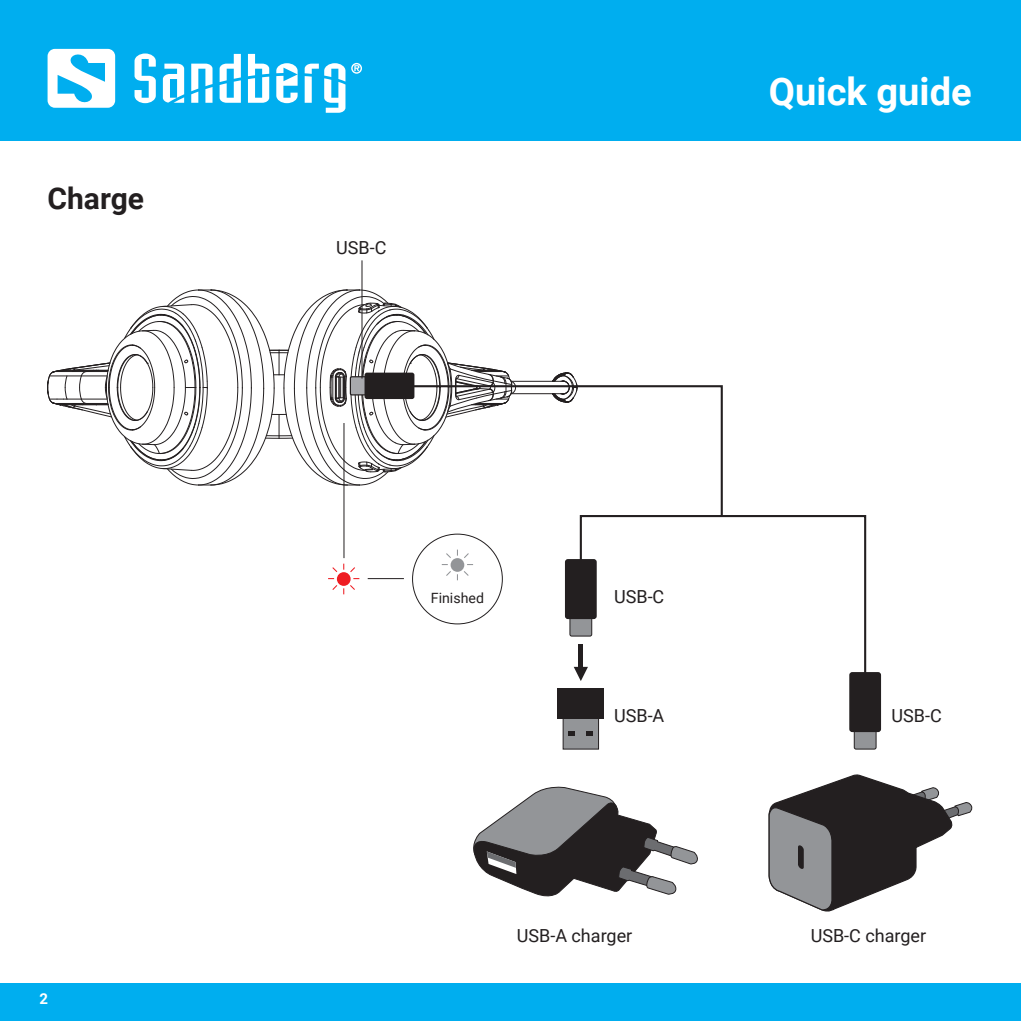
<style>
.page{position:relative;width:1021px;height:1021px;background:#fff}
.page>*{position:absolute;margin:0;border:0;box-sizing:border-box;transform-origin:0 0}
.t1{font:700 38.1px "Roboto";color:#fff}
.t2{font:700 30px "Roboto";color:#231f20}
.t3{font:18px "Roboto";color:#231f20}
.t4{font:700 15px "Roboto";color:#fff}
.t5{font:14.1px "Roboto";color:#231f20}
</style>
<div class="page">
<div style="left:0;top:983px;width:1020px;height:37px;background:#00aeef"></div>
<div style="left:0;top:0;width:1020px;height:141px;background:#00aeef"></div>
<svg style="left:134px;top:53px;width:22px;height:50px"></svg>
<svg style="left:163px;top:64px;width:21px;height:39px"></svg>
<svg style="left:191px;top:64px;width:21px;height:39px"></svg>
<svg style="left:219px;top:54px;width:22px;height:49px"></svg>
<svg style="left:248px;top:54px;width:21px;height:49px"></svg>
<svg style="left:305px;top:63px;width:40px;height:50px"></svg>
<svg style="left:276px;top:63px;width:21px;height:40px"></svg>
<svg style="left:48px;top:49px;width:67px;height:59px"></svg>
<svg style="left:351px;top:63px;width:11px;height:11px"></svg>
<hr style="left:511px;top:381px;width:53px;height:1px;background:#231f20">
<svg style="left:551px;top:372px;width:26px;height:12px"></svg>
<svg style="left:47px;top:289px;width:469px;height:197px"></svg>
<svg style="left:380px;top:384px;width:343px;height:130px"></svg>
<div style="left:350px;top:377px;width:23px;height:18px;background:#a8a9ad"></div>
<div style="left:350px;top:376px;width:24px;height:19px;border:1px solid #231f20"></div>
<div style="left:365px;top:373px;width:48px;height:25px;background:#231f20"></div>
<div style="left:364px;top:372px;width:50px;height:27px;border:2px solid #231f20"></div>
<hr style="left:361px;top:261px;width:1px;height:117px;background:#231f20">
<svg style="left:328px;top:563px;width:31px;height:31px"></svg>
<svg style="left:442px;top:549px;width:31px;height:31px"></svg>
<hr style="left:343px;top:423px;width:1px;height:135px;background:#231f20">
<hr style="left:368px;top:578px;width:36px;height:1px;background:#231f20">
<svg style="left:473px;top:786px;width:225px;height:111px"></svg>
<svg style="left:768px;top:774px;width:205px;height:138px"></svg>
<div style="left:854px;top:721px;width:22px;height:28px;background:#939598;border-radius:2px"></div>
<div style="left:853px;top:721px;width:23px;height:28px;border:1px solid #231f20;border-radius:2px"></div>
<div style="left:850px;top:673px;width:29px;height:58px;background:#231f20;border-radius:2px"></div>
<div style="left:849px;top:672px;width:32px;height:60px;border:2px solid #231f20;border-radius:2px"></div>
<div style="left:570px;top:608px;width:21px;height:28px;background:#939598;border-radius:2px"></div>
<div style="left:569px;top:608px;width:23px;height:28px;border:1px solid #231f20;border-radius:2px"></div>
<div style="left:566px;top:560px;width:29px;height:58px;background:#231f20;border-radius:2px"></div>
<div style="left:565px;top:559px;width:31px;height:60px;border:2px solid #231f20;border-radius:2px"></div>
<svg style="left:578px;top:514px;width:289px;height:169px"></svg>
<div style="left:562px;top:716px;width:37px;height:33px;background:#939598;border:1px solid #231f20"></div>
<svg style="left:586px;top:731px;width:7px;height:5px"></svg>
<svg style="left:568px;top:731px;width:7px;height:5px"></svg>
<div style="left:557px;top:687px;width:47px;height:31px;background:#231f20"></div>
<div style="left:578px;top:644px;width:5px;height:25px;background:#231f20"></div>
<svg style="left:573px;top:667px;width:15px;height:14px"></svg>
<h2 class="t2" style="left:48px;top:177px;width:98px">Charge</h2>
<p class="t4" style="left:40px;top:988px;width:10px">2</p>
<p class="t3" style="left:336px;top:235px;width:52px">USB-C</p>
<h1 class="t1" style="left:769px;top:64px;width:204px">Quick guide</h1>
<p class="t5" style="left:431px;top:588px;width:55px">Finished</p>
<p class="t3" style="left:614px;top:583px;width:52px">USB-C</p>
<p class="t3" style="left:614px;top:703px;width:52px">USB-A</p>
<p class="t3" style="left:891px;top:703px;width:52px">USB-C</p>
<p class="t3" style="left:517px;top:922px;width:117px">USB-A charger</p>
<p class="t3" style="left:810px;top:922px;width:117px">USB-C charger</p>
</div>
